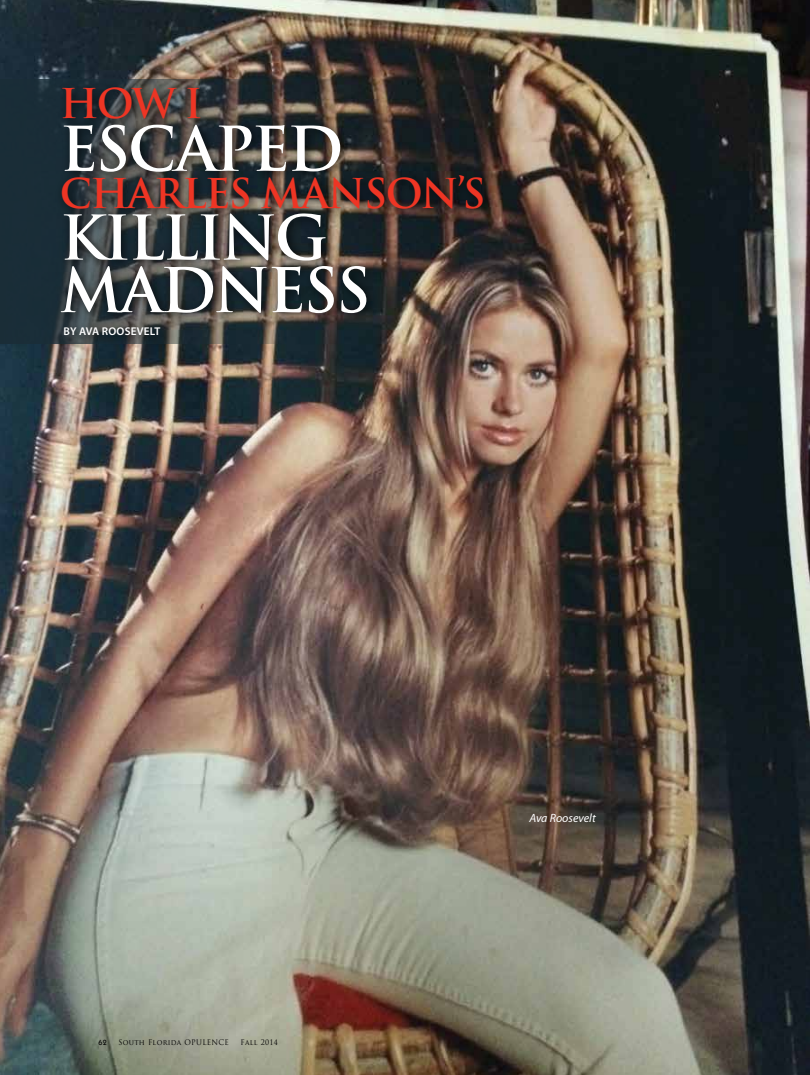
<style>
.page{position:relative;width:810px;height:1075px;background:#fff}
.page>*{position:absolute;margin:0;border:0;box-sizing:border-box;transform-origin:0 0}
.t1{font:700 60px/52.5px "Trajan Pro";letter-spacing:-.04em;color:#fff}
.t2{font:700 40px "Trajan Pro";letter-spacing:-.04em;color:#ee3524}
.t3{font:italic 12px "Myriad Pro";color:#fff}
.t4{font:600 11.25px "Myriad Pro";letter-spacing:.02em;color:#fff}
.t5{font:7.5px "Trajan Pro";letter-spacing:.04em;color:#000;scale:.95 1}
.t6{font:500 7.5px "ITC Kabel Std";color:#000;scale:.95 1}
</style>
<div class="page">
<img style="left:0;top:0;width:810px;height:1074px">
<svg style="left:0;top:79px;width:498px;height:264px;background:#29353a"></svg>
<div style="left:55px;top:81px;width:440px;height:244px;background:#000;opacity:.75"></div>
<div style="left:58px;top:321px;width:115px;height:27px;background:#000;opacity:.75"></div>
<h2 class="t2" style="left:60px;top:79px;width:144px">HOW I</h2>
<h1 class="t1" style="left:60px;top:123px;width:285px">ESCAPED</h1>
<h2 class="t2" style="left:60px;top:169px;width:427px">CHARLES MANSON’S</h2>
<h1 class="t1" style="left:60px;top:212px;width:312px">KILLING<br>MADNESS</h1>
<h3 class="t4" style="left:64px;top:324px;width:98px">BY AVA ROOSEVELT</h3>
<p class="t6" style="left:99px;top:1037px;width:10px">62</p>
<p class="t5" style="left:118px;top:1037px;width:118px">South Florida OPULENCE</p>
<p class="t5" style="left:241px;top:1037px;width:41px">Fall 2014</p>
<h3 class="t3" style="left:530px;top:811px;width:68px">Ava Roosevelt</h3>
</div>
